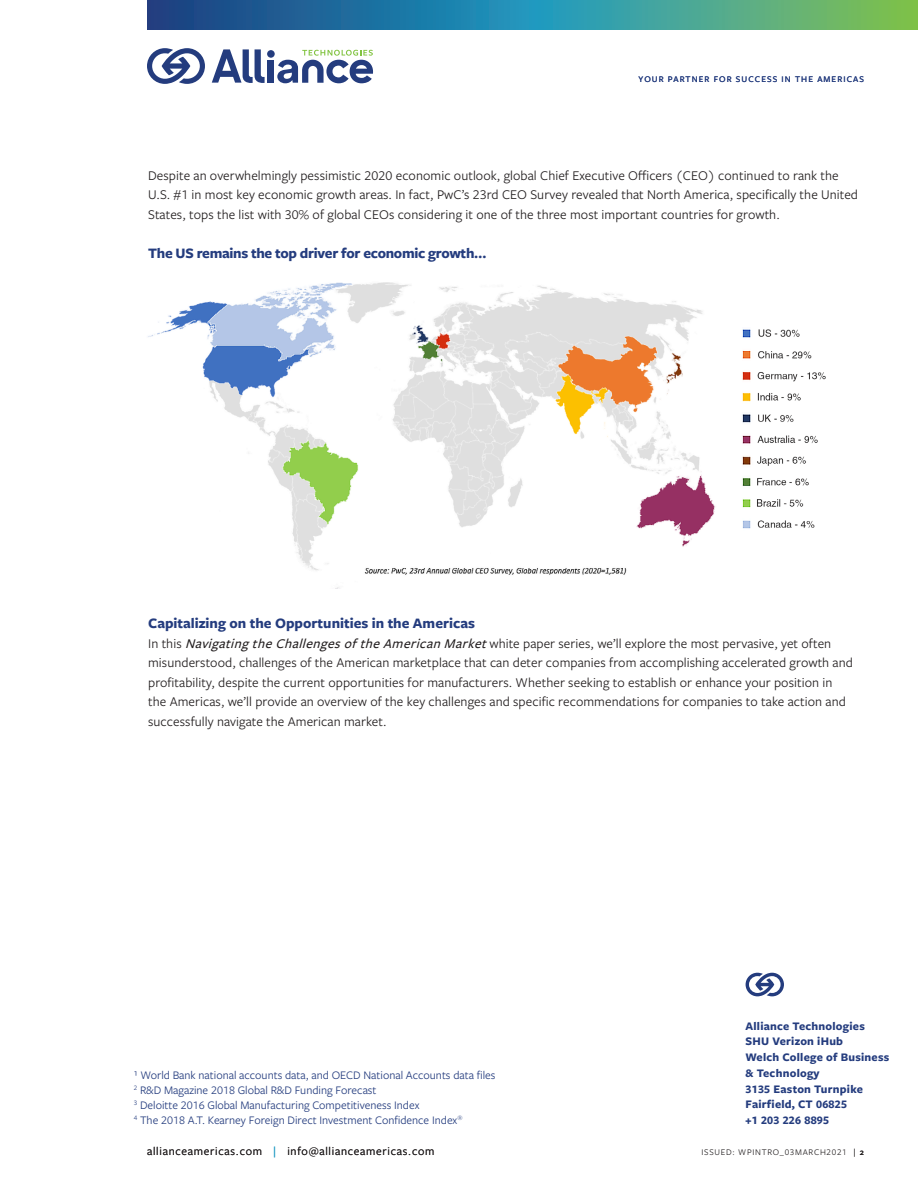
<style>
.page{position:relative;width:918px;height:1188px;background:#fff}
.page>*{position:absolute;margin:0;border:0;box-sizing:border-box;transform-origin:0 0}
.Sub_Head{font:700 15px "Freight Sans Pro";color:#243c7e}
.Sub_Head-2{font:700 15px "Freight Sans Pro";letter-spacing:-.02em;color:#243c7e}
.Sans_Body{font:13.8px/19.5px "Freight Sans Pro";letter-spacing:.005em;color:#231f20}
.t1{font:12px "Freight Sans Pro";color:#243c7e}
.t2{font:700 12px/15.8px "Freight Sans Pro";letter-spacing:.02em;color:#243c7e}
.t3{font:12px "Freight Sans Pro";letter-spacing:.06em;color:#231f20}
.t4{font:500 9px "Freight Sans Pro";letter-spacing:.12em;color:#243c7e}
.t5{font:9px "Freight Sans Pro";letter-spacing:.08em;color:#231f20}
.s1{font-weight:500;font-style:italic}
.s2{color:#1e9ac3}
.s3{font-weight:300}
.s4{font-weight:500}
</style>
<div class="page">
<svg style="left:212px;top:49px;width:53px;height:34px"></svg>
<div style="left:268px;top:60px;width:6px;height:23px;background:#243c7e"></div>
<div style="left:267px;top:50px;width:8px;height:8px;background:#243c7e;border-radius:50%"></div>
<svg style="left:277px;top:50px;width:96px;height:33px"></svg>
<svg style="left:147px;top:48px;width:58px;height:36px"></svg>
<svg style="left:147px;top:0;width:771px;height:30px;background:#388b92"></svg>
<svg style="left:746px;top:973px;width:38px;height:23px"></svg>
<img style="left:148px;top:282px;width:678px;height:306px">
<p class="t4" style="left:638px;top:73px;width:227px">YOUR PARTNER FOR SUCCESS IN THE AMERICAS</p>
<p class="Sans_Body" style="left:148px;top:165px;width:711px">Despite an overwhelmingly pessimistic 2020 economic outlook, global Chief Executive Officers (CEO) continued to rank the<br>U.S. #1 in most key economic growth areas. In fact, PwC’s 23rd CEO Survey revealed that North America, specifically the United<br>States, tops the list with 30% of global CEOs considering it one of the three most important countries for growth.</p>
<p class="Sub_Head-2" style="left:148px;top:243px;width:340px">The US remains the top driver for economic growth…</p>
<p class="Sub_Head" style="left:148px;top:613px;width:328px">Capitalizing on the Opportunities in the Americas</p>
<p class="Sans_Body" style="left:148px;top:633px;width:706px">In this <span class="s1">NavigatingtheChallengesoftheAmericanMarket</span>white paper series, we’ll explore the most pervasive, yet often misunderstood, challenges of the American marketplace that can deter companies from accomplishing accelerated growth and profitability, despite the current opportunities for manufacturers. Whether seeking to establish or enhance your position in the Americas, we’ll provide an overview of the key challenges and specific recommendations for companies to take action and successfully navigate the American market.</p>
<p class="t1" style="left:134px;top:1067px;width:363px">¹ World Bank national accounts data, and OECD National Accounts data files</p>
<p class="t1" style="left:134px;top:1082px;width:244px"><sup>2</sup> R&amp;D Magazine 2018 Global R&amp;D Funding Forecast</p>
<p class="t1" style="left:134px;top:1097px;width:287px"><sup>3</sup> Deloitte 2016 Global Manufacturing Competitiveness Index</p>
<p class="t1" style="left:134px;top:1112px;width:330px"><sup>4</sup> The 2018 A.T. Kearney Foreign Direct Investment Confidence Index<sup>®</sup></p>
<p class="t3" style="left:147px;top:1143px;width:289px">allianceamericas.com <span class="s2">|</span> info@allianceamericas.com</p>
<p class="t2" style="left:746px;top:1017px;width:121px">Alliance Technologies</p>
<p class="t2" style="left:746px;top:1033px;width:99px">SHU Verizon iHub</p>
<p class="t2" style="left:746px;top:1049px;width:145px">Welch College of Business &amp; Technology</p>
<p class="t2" style="left:746px;top:1080px;width:119px">3135 Easton Turnpike</p>
<p class="t2" style="left:746px;top:1096px;width:103px">Fairfield, CT 06825</p>
<p class="t2" style="left:746px;top:1112px;width:85px">+1 203 226 8895</p>
<p class="t5" style="left:701px;top:1146px;width:164px">ISSUED: WPINTRO_03MARCH2021 <span class="s3">|</span> <span class="s4">2</span></p>
</div>
